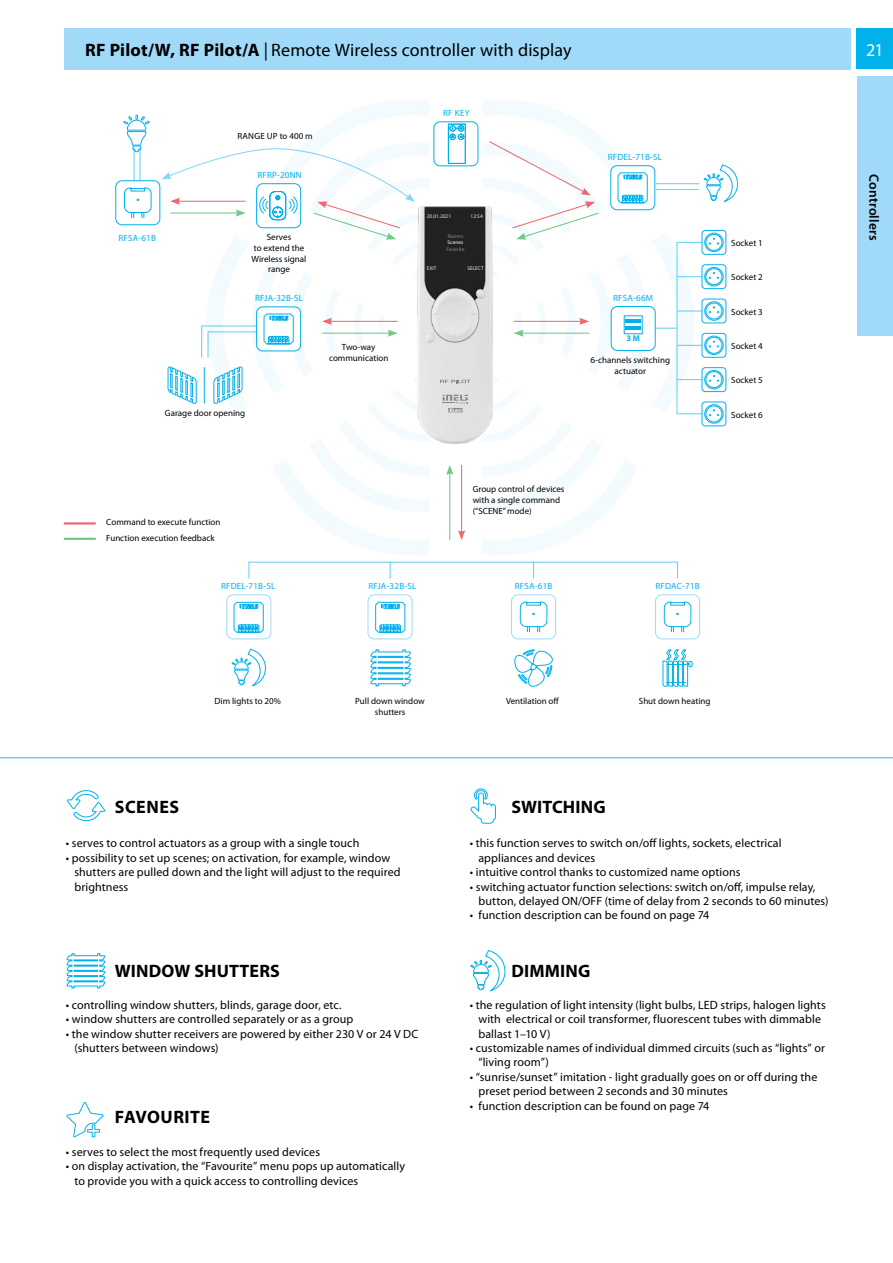
<style>
.page{position:relative;width:893px;height:1263px;background:#fff}
.page>*{position:absolute;margin:0;border:0;box-sizing:border-box;transform-origin:0 0}
.t1{font:18px "Myriad Pro";letter-spacing:.005em;color:#000}
.t2{font:700 18px "Myriad Pro";letter-spacing:.01em;color:#000}
.t3{font:18px "Myriad Pro";color:#fff}
.t4{font:600 13.5px "Myriad Pro";letter-spacing:.01em;color:#000}
.t5{font:12px/14.4px "Myriad Pro";letter-spacing:.01em;color:#000}
.t6{font:9px/10.8px "Myriad Pro";color:#000;text-align:center}
.t7{font:9px "Myriad Pro";letter-spacing:.025em;color:#00b1eb}
.t8{font:9px "Myriad Pro";letter-spacing:.02em;color:#000}
.t9{font:700 8.4px "Myriad Pro";color:#00b1eb}
.t10{font:5.4px "Myriad Pro";color:#e3e3e3}
.t11{font:5.4px "Myriad Pro";color:#878787}
.t12{font:5.4px "Myriad Pro";color:#fff}
.s1{font-weight:700}
</style>
<div class="page">
<div style="left:64px;top:28px;width:786px;height:41px;background:#a1daf8"></div>
<div style="left:857px;top:28px;width:36px;height:41px;background:#00b1eb"></div>
<div style="left:857px;top:76px;width:36px;height:259px;background:#a1daf8"></div>
<div style="left:434px;top:122px;width:44px;height:44px;border:1px solid #00b1eb;border-radius:6px"></div>
<hr style="left:64px;top:522px;width:32px;height:3px;background:#e30613">
<hr style="left:64px;top:538px;width:32px;height:2px;background:#13a538">
<hr style="left:461px;top:465px;width:1px;height:68px;background:#e30613">
<svg style="left:458px;top:530px;width:7px;height:10px"></svg>
<hr style="left:449px;top:472px;width:1px;height:68px;background:#13a538">
<svg style="left:446px;top:465px;width:7px;height:10px"></svg>
<hr style="left:134px;top:149px;width:1px;height:38px;background:#00b1eb">
<hr style="left:139px;top:149px;width:1px;height:38px;background:#00b1eb">
<svg style="left:66px;top:953px;width:40px;height:36px"></svg>
<svg style="left:123px;top:115px;width:27px;height:37px"></svg>
<svg style="left:370px;top:649px;width:41px;height:38px"></svg>
<hr style="left:249px;top:562px;width:428px;height:1px;background:#00b1eb">
<svg style="left:514px;top:649px;width:40px;height:110px"></svg>
<svg style="left:662px;top:649px;width:31px;height:37px"></svg>
<svg style="left:470px;top:950px;width:36px;height:42px"></svg>
<div style="left:227px;top:595px;width:44px;height:44px;border:1px solid #a1daf8;border-radius:6px"></div>
<div style="left:368px;top:595px;width:44px;height:44px;border:1px solid #a1daf8;border-radius:6px"></div>
<div style="left:511px;top:595px;width:45px;height:44px;border:1px solid #a1daf8;border-radius:6px"></div>
<div style="left:655px;top:595px;width:45px;height:44px;border:1px solid #a1daf8;border-radius:6px"></div>
<div style="left:116px;top:181px;width:44px;height:44px;background:#fff;border-radius:6px"></div>
<div style="left:116px;top:181px;width:44px;height:44px;border:1px solid #00b1eb;border-radius:6px"></div>
<hr style="left:0;top:757px;width:893px;height:1px;background:#00b1eb">
<svg style="left:470px;top:788px;width:26px;height:36px"></svg>
<svg style="left:66px;top:1102px;width:38px;height:36px"></svg>
<svg style="left:67px;top:790px;width:38px;height:31px"></svg>
<svg style="left:520px;top:601px;width:27px;height:31px"></svg>
<svg style="left:664px;top:601px;width:27px;height:31px"></svg>
<svg style="left:124px;top:187px;width:28px;height:31px"></svg>
<svg style="left:231px;top:648px;width:35px;height:39px"></svg>
<img style="left:430px;top:206px;width:51px;height:238px">
<svg style="left:440px;top:380px;width:30px;height:3px"></svg>
<svg style="left:443px;top:395px;width:25px;height:17px"></svg>
<svg style="left:448px;top:124px;width:18px;height:40px"></svg>
<svg style="left:161px;top:100px;width:269px;height:479px"></svg>
<svg style="left:234px;top:602px;width:30px;height:31px"></svg>
<svg style="left:375px;top:602px;width:30px;height:31px"></svg>
<svg style="left:481px;top:100px;width:258px;height:479px"></svg>
<h1 class="t1" style="left:85px;top:39px;width:488px"><span class="s1">RF Pilot/W, RF Pilot/A</span> | Remote Wireless controller with display</h1>
<p class="t8" style="left:237px;top:131px;width:77px">RANGE UP to 400 m</p>
<p class="t7" style="left:257px;top:170px;width:46px">RFRP-20NN</p>
<p class="t7" style="left:443px;top:108px;width:28px">RF KEY</p>
<p class="t7" style="left:608px;top:152px;width:56px">RFDEL-71B-SL</p>
<p class="t7" style="left:118px;top:232px;width:39px">RFSA-61B</p>
<p class="t6" style="left:252px;top:231px;width:56px">Serves<br>to extend the<br>Wireless signal range</p>
<p class="t10" style="left:427px;top:213px;width:26px">20.01.2021</p>
<p class="t10" style="left:471px;top:213px;width:14px">12:54</p>
<p class="t11" style="left:448px;top:233px;width:17px">Rooms</p>
<p class="t12" style="left:448px;top:239px;width:17px">Scenes</p>
<p class="t11" style="left:446px;top:246px;width:19px">Favorite</p>
<p class="t10" style="left:427px;top:265px;width:11px">EXIT</p>
<p class="t10" style="left:467px;top:265px;width:18px">SELECT</p>
<p class="t7" style="left:255px;top:293px;width:49px">RFJA-32B-SL</p>
<p class="t7" style="left:613px;top:292px;width:41px">RFSA-66M</p>
<p class="t6" style="left:329px;top:342px;width:61px">Two-way communication</p>
<p class="t9" style="left:626px;top:333px;width:15px">3 M</p>
<p class="t6" style="left:591px;top:354px;width:81px">6-channels switching actuator</p>
<p class="t6" style="left:165px;top:408px;width:82px">Garage door opening</p>
<p class="t6" style="left:473px;top:483px;width:93px;text-align:left">Group control of devices with a single command (“SCENE” mode)</p>
<p class="t6" style="left:106px;top:514px;width:116px;line-height:15.8px;text-align:left">Command to execute function<br>Function execution feedback</p>
<p class="t7" style="left:221px;top:580px;width:56px">RFDEL-71B-SL</p>
<p class="t7" style="left:368px;top:580px;width:49px">RFJA-32B-SL</p>
<p class="t7" style="left:515px;top:580px;width:39px">RFSA-61B</p>
<p class="t7" style="left:655px;top:580px;width:46px">RFDAC-71B</p>
<p class="t6" style="left:731px;top:237px;width:33px">Socket 1</p>
<p class="t6" style="left:731px;top:272px;width:33px">Socket 2</p>
<p class="t6" style="left:731px;top:306px;width:33px">Socket 3</p>
<p class="t6" style="left:731px;top:340px;width:33px">Socket 4</p>
<p class="t6" style="left:731px;top:375px;width:33px">Socket 5</p>
<p class="t6" style="left:731px;top:409px;width:33px">Socket 6</p>
<h1 class="t3" style="left:866px;top:39px;width:19px">21</h1>
<p class="t4" style="left:883px;top:174px;width:67px;rotate:90deg">Controllers</p>
<p class="t6" style="left:215px;top:695px;width:68px">Dim lights to 20%</p>
<p class="t6" style="left:355px;top:695px;width:71px">Pull down window shutters</p>
<p class="t6" style="left:506px;top:695px;width:55px">Ventilation off</p>
<p class="t6" style="left:639px;top:695px;width:73px">Shut down heating</p>
<h1 class="t2" style="left:115px;top:795px;width:66px">SCENES</h1>
<p class="t5" style="left:66px;top:836px;width:295px">• serves to control actuators as a group with a single touch</p>
<p class="t5" style="left:74px;top:850px;width:328px;text-indent:-9px">• possibility to set up scenes; on activation, for example, window shutters are pulled down and the light will adjust to the required brightness</p>
<h1 class="t2" style="left:115px;top:959px;width:167px">WINDOW SHUTTERS</h1>
<p class="t5" style="left:66px;top:997px;width:277px">• controlling window shutters, blinds, garage door, etc.</p>
<p class="t5" style="left:66px;top:1012px;width:289px">• window shutters are controlled separately or as a group</p>
<p class="t5" style="left:74px;top:1026px;width:345px;text-indent:-9px">• the window shutter receivers are powered by either 230 V or 24 V DC (shutters between windows)</p>
<h1 class="t2" style="left:115px;top:1105px;width:97px">FAVOURITE</h1>
<p class="t5" style="left:66px;top:1144px;width:256px">• serves to select the most frequently used devices</p>
<p class="t5" style="left:74px;top:1159px;width:332px;text-indent:-9px">• on display activation, the “Favourite” menu pops up automatically to provide you with a quick access to controlling devices</p>
<h1 class="t2" style="left:511px;top:795px;width:96px">SWITCHING</h1>
<p class="t5" style="left:478px;top:836px;width:305px;text-indent:-9px">• this function serves to switch on/off lights, sockets, electrical appliances and devices</p>
<p class="t5" style="left:470px;top:865px;width:272px">• intuitive control thanks to customized name options</p>
<p class="t5" style="left:478px;top:879px;width:351px;text-indent:-9px">• switching actuator function selections: switch on/off, impulse relay, button, delayed ON/OFF (time of delay from 2 seconds to 60 minutes)</p>
<p class="t5" style="left:470px;top:908px;width:241px">• function description can be found on page 74</p>
<h1 class="t2" style="left:511px;top:959px;width:81px">DIMMING</h1>
<p class="t5" style="left:478px;top:997px;width:349px;text-indent:-9px">• the regulation of light intensity (light bulbs, LED strips, halogen lights with electrical or coil transformer, fluorescent tubes with dimmable ballast 1–10 V)</p>
<p class="t5" style="left:478px;top:1040px;width:348px;text-indent:-8px">• customizable names of individual dimmed circuits (such as “lights” or “living room”)</p>
<p class="t5" style="left:478px;top:1069px;width:340px;text-indent:-9px">• “sunrise/sunset” imitation - light gradually goes on or off during the preset period between 2 seconds and 30 minutes</p>
<p class="t5" style="left:470px;top:1098px;width:241px">• function description can be found on page 74</p>
</div>
